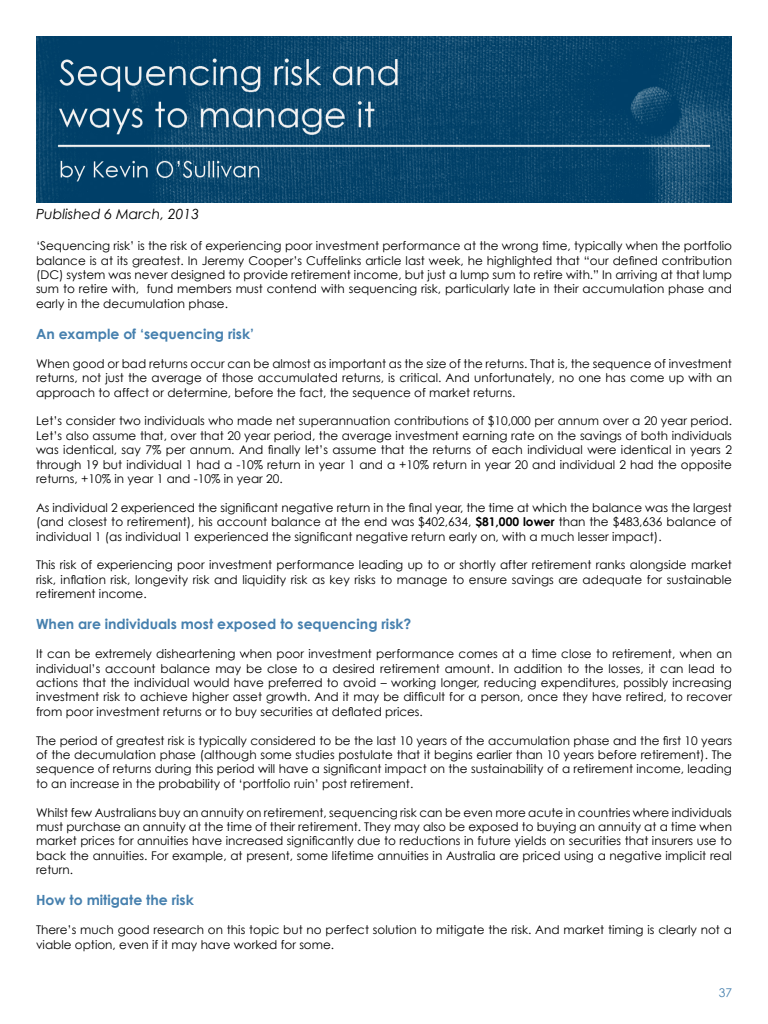
<style>
.page{position:relative;width:768px;height:1024px;background:#fff}
.page>*{position:absolute;margin:0;border:0;box-sizing:border-box;transform-origin:0 0}
.t1{font:700 14px "Century Gothic";color:#4680ae}
.t2{font:italic 14px "Century Gothic";color:#000}
.t3{font:12px/14.4px "Century Gothic";color:#000;text-align:justify}
.t4{font:12px "Century Gothic";color:#4680ae}
.s1{font-weight:700}
</style>
<div class="page">
<img style="left:36px;top:36px;width:696px;height:166px">
<p class="t2" style="left:36px;top:205px;width:165px">Published 6 March, 2013</p>
<p class="t3" style="left:36px;top:238px;width:698px">‘Sequencing risk’ is the risk of experiencing poor investment performance at the wrong time, typically when the portfolio balance is at its greatest. In Jeremy Cooper’s Cuffelinks article last week, he highlighted that “our defined contribution (DC) system was never designed to provide retirement income, but just a lump sum to retire with.” In arriving at that lump sum to retire with, fund members must contend with sequencing risk, particularly late in their accumulation phase and early in the decumulation phase.</p>
<p class="t1" style="left:36px;top:325px;width:220px">An example of ‘sequencing risk’</p>
<p class="t3" style="left:36px;top:356px;width:698px">When good or bad returns occur can be almost as important as the size of the returns. That is, the sequence of investment returns, not just the average of those accumulated returns, is critical. And unfortunately, no one has come up with an approach to affect or determine, before the fact, the sequence of market returns.</p>
<p class="t3" style="left:36px;top:414px;width:698px">Let’s consider two individuals who made net superannuation contributions of $10,000 per annum over a 20 year period.<br>Let’s also assume that, over that 20 year period, the average investment earning rate on the savings of both individuals was identical, say 7% per annum. And finally let’s assume that the returns of each individual were identical in years 2 through 19 but individual 1 had a -10% return in year 1 and a +10% return in year 20 and individual 2 had the opposite returns, +10% in year 1 and -10% in year 20.</p>
<p class="t3" style="left:36px;top:500px;width:698px">As individual 2 experienced the significant negative return in the final year, the time at which the balance was the largest (and closest to retirement), his account balance at the end was $402,634, <span class="s1">$81,000 lower</span> than the $483,636 balance of individual 1 (as individual 1 experienced the significant negative return early on, with a much lesser impact).</p>
<p class="t3" style="left:36px;top:558px;width:698px">This risk of experiencing poor investment performance leading up to or shortly after retirement ranks alongside market risk, inflation risk, longevity risk and liquidity risk as key risks to manage to ensure savings are adequate for sustainable retirement income.</p>
<p class="t1" style="left:36px;top:615px;width:377px">When are individuals most exposed to sequencing risk?</p>
<p class="t3" style="left:36px;top:646px;width:698px">It can be extremely disheartening when poor investment performance comes at a time close to retirement, when an individual’s account balance may be close to a desired retirement amount. In addition to the losses, it can lead to actions that the individual would have preferred to avoid – working longer, reducing expenditures, possibly increasing investment risk to achieve higher asset growth. And it may be difficult for a person, once they have retired, to recover from poor investment returns or to buy securities at deflated prices.</p>
<p class="t3" style="left:36px;top:733px;width:698px">The period of greatest risk is typically considered to be the last 10 years of the accumulation phase and the first 10 years of the decumulation phase (although some studies postulate that it begins earlier than 10 years before retirement). The sequence of returns during this period will have a significant impact on the sustainability of a retirement income, leading to an increase in the probability of ‘portfolio ruin’ post retirement.</p>
<p class="t3" style="left:36px;top:805px;width:698px">Whilst few Australians buy an annuity on retirement, sequencing risk can be even more acute in countries where individuals must purchase an annuity at the time of their retirement. They may also be exposed to buying an annuity at a time when market prices for annuities have increased significantly due to reductions in future yields on securities that insurers use to back the annuities. For example, at present, some lifetime annuities in Australia are priced using a negative implicit real return.</p>
<p class="t1" style="left:36px;top:891px;width:159px">How to mitigate the risk</p>
<p class="t3" style="left:36px;top:922px;width:698px">There’s much good research on this topic but no perfect solution to mitigate the risk. And market timing is clearly not a viable option, even if it may have worked for some.</p>
<p class="t4" style="left:719px;top:985px;width:15px">37</p>
</div>
